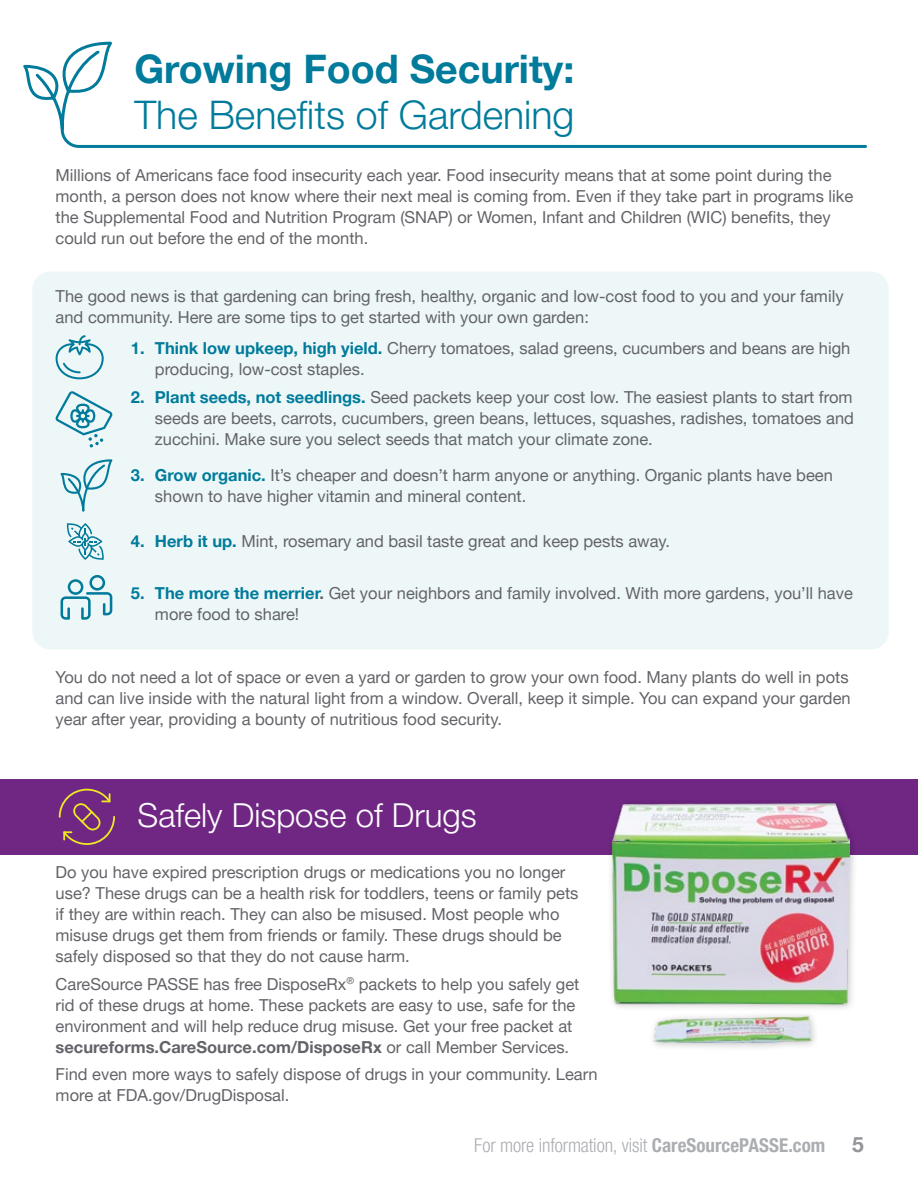
<style>
.page{position:relative;width:918px;height:1188px;background:#fff}
.page>*{position:absolute;margin:0;border:0;box-sizing:border-box;transform-origin:0 0}
.t1{font:300 39.3px/46px "Helvetica Neue LT Pro";color:#007b9b}
.t2{font:300 33px "Helvetica Neue LT Pro";color:#fff}
.t3{font:700 21px "Helvetica Neue LT Pro";color:#939598}
.t4{font:300 condensed 19.05px "Helvetica Neue LT Pro";letter-spacing:-.005em;color:#aaadb1}
.t5{font:16.5px/21px "Helvetica Neue LT Pro";color:#626368}
.s1{font-weight:700}
.s2{font-weight:700;color:#007b9b}
</style>
<div class="page">
<div style="left:0;top:779px;width:918px;height:76px;background:#702784"></div>
<div style="left:606px;top:797px;width:253px;height:255px;background:#000;opacity:.25"></div>
<img style="left:612px;top:803px;width:237px;height:239px">
<svg style="left:59px;top:789px;width:56px;height:56px"></svg>
<div style="left:32px;top:272px;width:857px;height:378px;background:#edf7f7;border-radius:18px"></div>
<svg style="left:23px;top:41px;width:844px;height:107px"></svg>
<svg style="left:56px;top:335px;width:48px;height:44px"></svg>
<svg style="left:55px;top:391px;width:57px;height:56px"></svg>
<svg style="left:60px;top:459px;width:52px;height:53px"></svg>
<svg style="left:67px;top:523px;width:37px;height:37px"></svg>
<svg style="left:61px;top:575px;width:51px;height:45px"></svg>
<h2 class="t1" style="left:134px;top:45px;width:442px"><span class="s1">Growing Food Security:<br></span>The Benefits of Gardening</h2>
<p class="t5" style="left:56px;top:165px;width:799px">Millions of Americans face food insecurity each year. Food insecurity means that at some point during the month, a person does not know where their next meal is coming from. Even if they take part in programs like the Supplemental Food and Nutrition Program (SNAP) or Women, Infant and Children (WIC) benefits, they could run out before the end of the month.</p>
<p class="t5" style="left:56px;top:286px;width:790px">The good news is that gardening can bring fresh, healthy, organic and low-cost food to you and your family and community. Here are some tips to get started with your own garden:</p>
<p class="t5" style="left:155px;top:338px;width:697px;text-indent:-24px"><span class="s2">1. Think low upkeep, high yield.</span> Cherry tomatoes, salad greens, cucumbers and beans are high producing, low-cost staples.</p>
<p class="t5" style="left:155px;top:386px;width:701px;text-align:justify;text-indent:-24px"><span class="s2">2. Plant seeds, not seedlings.</span> Seed packets keep your cost low. The easiest plants to start from seeds are beets, carrots, cucumbers, green beans, lettuces, squashes, radishes, tomatoes and zucchini. Make sure you select seeds that match your climate zone.</p>
<p class="t5" style="left:155px;top:464px;width:680px;text-indent:-24px"><span class="s2">3. Grow organic.</span> It’s cheaper and doesn’t harm anyone or anything. Organic plants have been shown to have higher vitamin and mineral content.</p>
<p class="t5" style="left:131px;top:531px;width:541px"><span class="s2">4. Herb it up.</span> Mint, rosemary and basil taste great and keep pests away.</p>
<p class="t5" style="left:155px;top:582px;width:699px;text-indent:-24px"><span class="s2">5. The more the merrier</span><span class="s1">.</span> Get your neighbors and family involved. With more gardens, you’ll have more food to share!</p>
<p class="t5" style="left:56px;top:666px;width:797px">You do not need a lot of space or even a yard or garden to grow your own food. Many plants do well in pots and can live inside with the natural light from a window. Overall, keep it simple. You can expand your garden year after year, providing a bounty of nutritious food security.</p>
<h2 class="t2" style="left:138px;top:795px;width:341px">Safely Dispose of Drugs</h2>
<p class="t5" style="left:56px;top:861px;width:524px">Do you have expired prescription drugs or medications you no longer use? These drugs can be a health risk for toddlers, teens or family pets if they are within reach. They can also be misused. Most people who misuse drugs get them from friends or family. These drugs should be safely disposed so that they do not cause harm.</p>
<p class="t5" style="left:56px;top:973px;width:525px">CareSource PASSE has free DisposeRx<sup>®</sup> packets to help you safely get rid of these drugs at home. These packets are easy to use, safe for the environment and will help reduce drug misuse. Get your free packet at <span class="s1">secureforms.CareSource.com/DisposeRx</span> or call Member Services.</p>
<p class="t5" style="left:56px;top:1064px;width:544px">Find even more ways to safely dispose of drugs in your community. Learn more at FDA.gov/DrugDisposal.</p>
<p class="t4" style="left:474px;top:1134px;width:353px">For more information, visit <span class="s1">CareSourcePASSE.com</span></p>
<p class="t3" style="left:852px;top:1132px;width:13px">5</p>
</div>
